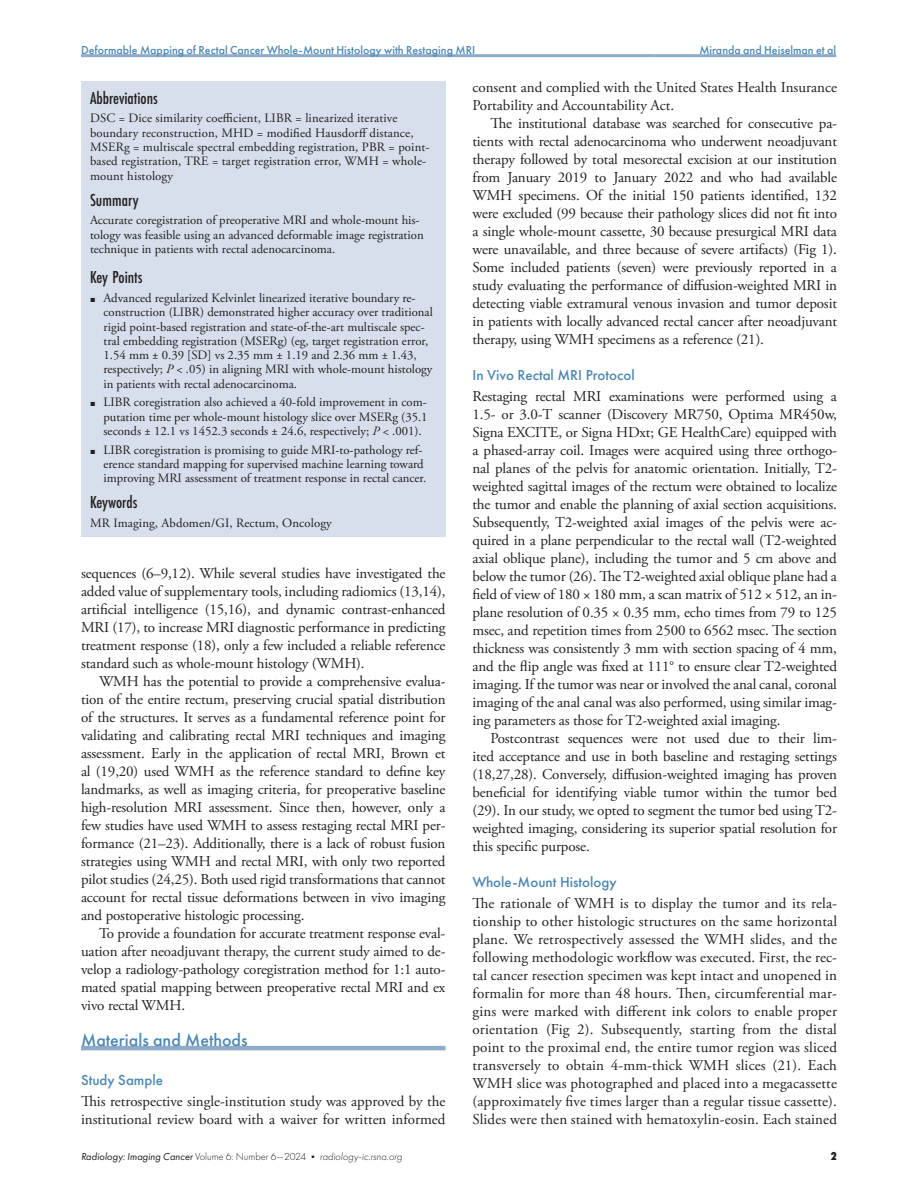
<style>
.page{position:relative;width:918px;height:1188px;background:#fff}
.page>*{position:absolute;margin:0;border:0;box-sizing:border-box;transform-origin:0 0}
.t1{font:500 18px "Futura PT Cond";color:#231f20}
.t2{font:500 18px "Futura PT";color:#4b87b1}
.t3{font:15px/18px "Adobe Garamond Pro";letter-spacing:-.01em;color:#231f20;text-align:justify}
.t4{font:500 15px "Futura PT";color:#4b87b1}
.t5{font:12.75px/14.2px "Adobe Garamond Pro";color:#231f20}
.t6{font:500 12px "Futura PT";color:#4b87b1}
.t7{font:800 12px "Futura PT Cond";color:#231f20}
.t8{font:italic 10.5px "Futura PT";color:#231f20}
.s1{font-family:"Times New Roman";font-size:9px}
.s2{font-style:italic}
.s3{font-weight:300;font-style:normal}
.s4{font-weight:300}
</style>
<div class="page">
<hr style="left:81px;top:54px;width:574px;height:3px;background:#8eacca">
<hr style="left:655px;top:54px;width:181px;height:3px;background:#8eacca">
<hr style="left:81px;top:1046px;width:365px;height:4px;background:#8eacca">
<div style="left:81px;top:81px;width:365px;height:455px;background:#d6dfeb"></div>
<p class="t6" style="left:81px;top:43px;width:396px">Deformable Mapping of Rectal Cancer Whole-Mount Histology with Restaging MRI</p>
<p class="t6" style="left:699px;top:43px;width:138px">Miranda and Heiselman et al</p>
<p class="t1" style="left:90px;top:87px;width:69px">Abbreviations</p>
<p class="t5" style="left:90px;top:112px;width:341px">DSC = Dice similarity coefficient, LIBR = linearized iterative boundary reconstruction, MHD = modified Hausdorff distance, MSERg = multiscale spectral embedding registration, PBR = point&shy;based registration, TRE = target registration error, WMH = whole&shy;mount histology</p>
<p class="t1" style="left:90px;top:189px;width:50px">Summary</p>
<p class="t5" style="left:90px;top:214px;width:335px">Accurate coregistration of preoperative MRI and whole-mount his&shy;tology was feasible using an advanced deformable image registration technique in patients with rectal adenocarcinoma.</p>
<p class="t1" style="left:90px;top:267px;width:54px">Key Points</p>
<p class="t5" style="left:104px;top:291px;width:331px;text-indent:-14px"><span class="s1">■</span> Advanced regularized Kelvinlet linearized iterative boundary re&shy;construction (LIBR) demonstrated higher accuracy over traditional rigid point-based registration and state-of-the-art multiscale spec&shy;tral embedding registration (MSERg) (eg, target registration error, 1.54 mm ± 0.39 [SD] vs 2.35 mm ± 1.19 and 2.36 mm ± 1.43, respectively; <span class="s2">P</span> &lt; .05) in aligning MRI with whole-mount histology in patients with rectal adenocarcinoma.</p>
<p class="t5" style="left:104px;top:396px;width:326px;text-align:justify;text-indent:-14px"><span class="s1">■</span> LIBR coregistration also achieved a 40-fold improvement in com&shy;putation time per whole-mount histology slice over MSERg (35.1 seconds ± 12.1 vs 1452.3 seconds ± 24.6, respectively; <span class="s2">P</span> &lt; .001).</p>
<p class="t5" style="left:104px;top:443px;width:324px;text-indent:-14px"><span class="s1">■</span> LIBR coregistration is promising to guide MRI-to-pathology ref&shy;erence standard mapping for supervised machine learning toward improving MRI assessment of treatment response in rectal cancer.</p>
<p class="t1" style="left:90px;top:492px;width:49px">Keywords</p>
<p class="t5" style="left:90px;top:516px;width:243px">MR Imaging, Abdomen/GI, Rectum, Oncology</p>
<p class="t3" style="left:81px;top:565px;width:366px">sequences (6–9,12). While several studies have investigated the added value of supplementary tools, including radiomics (13,14), artificial intelligence (15,16), and dynamic contrast-enhanced MRI (17), to increase MRI diagnostic performance in predicting treatment response (18), only a few included a reliable reference standard such as whole-mount histology (WMH).</p>
<p class="t3" style="left:81px;top:673px;width:366px;text-indent:18px">WMH has the potential to provide a comprehensive evalua&shy;tion of the entire rectum, preserving crucial spatial distribution of the structures. It serves as a fundamental reference point for validating and calibrating rectal MRI techniques and imaging assessment. Early in the application of rectal MRI, Brown et al (19,20) used WMH as the reference standard to define key landmarks, as well as imaging criteria, for preoperative baseline high-resolution MRI assessment. Since then, however, only a few studies have used WMH to assess restaging rectal MRI per&shy;formance (21–23). Additionally, there is a lack of robust fusion strategies using WMH and rectal MRI, with only two reported pilot studies (24,25). Both used rigid transformations that cannot account for rectal tissue deformations between in vivo imaging and postoperative histologic processing.</p>
<p class="t3" style="left:81px;top:925px;width:366px;text-indent:18px">To provide a foundation for accurate treatment response eval&shy;uation after neoadjuvant therapy, the current study aimed to de&shy;velop a radiology-pathology coregistration method for 1:1 auto&shy;mated spatial mapping between preoperative rectal MRI and ex vivo rectal WMH.</p>
<p class="t2" style="left:81px;top:1029px;width:168px">Materials and Methods</p>
<p class="t4" style="left:81px;top:1071px;width:84px">Study Sample</p>
<p class="t3" style="left:81px;top:1093px;width:366px">This retrospective single-institution study was approved by the institutional review board with a waiver for written informed</p>
<p class="t3" style="left:472px;top:79px;width:366px">consent and complied with the United States Health Insurance<br>Portability and Accountability Act.</p>
<p class="t3" style="left:472px;top:115px;width:366px;text-indent:18px">The institutional database was searched for consecutive pa&shy;tients with rectal adenocarcinoma who underwent neoadjuvant therapy followed by total mesorectal excision at our institution from January 2019 to January 2022 and who had available WMH specimens. Of the initial 150 patients identified, 132 were excluded (99 because their pathology slices did not fit into a single whole-mount cassette, 30 because presurgical MRI data were unavailable, and three because of severe artifacts) (Fig 1).<br>Some included patients (seven) were previously reported in a study evaluating the performance of diffusion-weighted MRI in detecting viable extramural venous invasion and tumor deposit in patients with locally advanced rectal cancer after neoadjuvant therapy, using WMH specimens as a reference (21).</p>
<p class="t4" style="left:472px;top:366px;width:164px">In Vivo Rectal MRI Protocol</p>
<p class="t3" style="left:472px;top:388px;width:366px">Restaging rectal MRI examinations were performed using a 1.5- or 3.0-T scanner (Discovery MR750, Optima MR450w, Signa EXCITE, or Signa HDxt; GE HealthCare) equipped with a phased-array coil. Images were acquired using three orthogo&shy;nal planes of the pelvis for anatomic orientation. Initially, T2- weighted sagittal images of the rectum were obtained to localize the tumor and enable the planning of axial section acquisitions.<br>Subsequently, T2-weighted axial images of the pelvis were ac&shy;quired in a plane perpendicular to the rectal wall (T2-weighted axial oblique plane), including the tumor and 5 cm above and below the tumor (26). The T2-weighted axial oblique plane had a field of view of 180 × 180 mm, a scan matrix of 512 × 512, an in&shy;plane resolution of 0.35 × 0.35 mm, echo times from 79 to 125 msec, and repetition times from 2500 to 6562 msec. The section thickness was consistently 3 mm with section spacing of 4 mm, and the flip angle was fixed at 111° to ensure clear T2-weighted imaging. If the tumor was near or involved the anal canal, coronal imaging of the anal canal was also performed, using similar imag&shy;ing parameters as those for T2-weighted axial imaging.</p>
<p class="t3" style="left:472px;top:730px;width:366px;text-indent:18px">Postcontrast sequences were not used due to their lim&shy;ited acceptance and use in both baseline and restaging settings (18,27,28). Conversely, diffusion-weighted imaging has proven beneficial for identifying viable tumor within the tumor bed (29). In our study, we opted to segment the tumor bed using T2- weighted imaging, considering its superior spatial resolution for this specific purpose.</p>
<p class="t4" style="left:472px;top:873px;width:146px">Whole-Mount Histology</p>
<p class="t3" style="left:472px;top:895px;width:366px">The rationale of WMH is to display the tumor and its rela&shy;tionship to other histologic structures on the same horizontal plane. We retrospectively assessed the WMH slides, and the following methodologic workflow was executed. First, the rec&shy;tal cancer resection specimen was kept intact and unopened in formalin for more than 48 hours. Then, circumferential mar&shy;gins were marked with different ink colors to enable proper orientation (Fig 2). Subsequently, starting from the distal point to the proximal end, the entire tumor region was sliced transversely to obtain 4-mm-thick WMH slices (21). Each WMH slice was photographed and placed into a megacassette (approximately five times larger than a regular tissue cassette).<br>Slides were then stained with hematoxylin-eosin. Each stained</p>
<p class="t8" style="left:81px;top:1150px;width:323px">Radiology: Imaging Cancer <span class="s3">Volume 6: Number 6—2024</span> <sup>■</sup> <span class="s4">radiology-ic.rsna.org</span></p>
<p class="t7" style="left:831px;top:1148px;width:8px">2</p>
</div>
